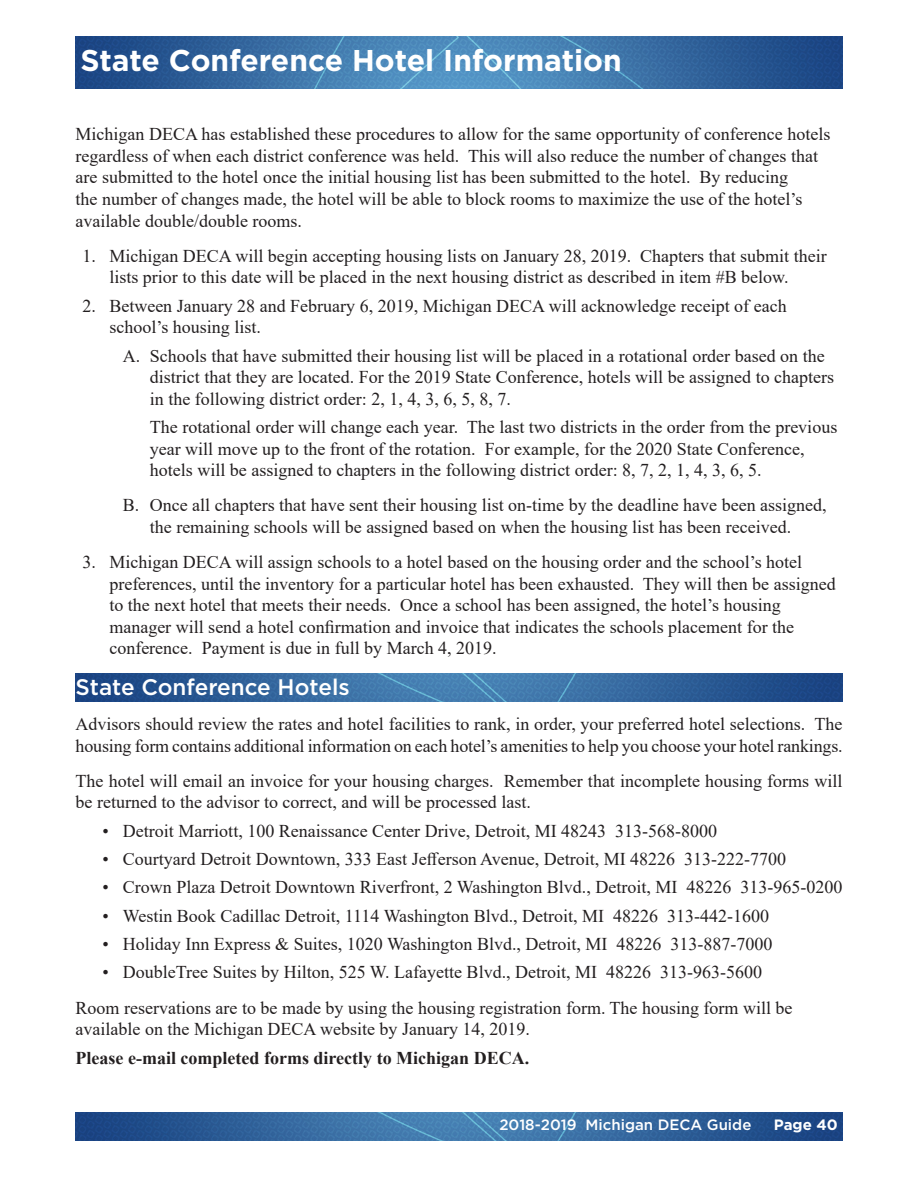
<style>
.page{position:relative;width:918px;height:1188px;background:#fff}
.page>*{position:absolute;margin:0;border:0;box-sizing:border-box;transform-origin:0 0}
.t1{font:700 30px "Gotham";color:#fff}
.t2{font:700 25.5px "Gotham";color:#fff}
.t3{font:500 22.5px "Gotham";color:#fff}
.Normal__Web{font:18px/21.6px "Times New Roman";color:#231f20}
.Normal__Web-2{font:700 18px "Times New Roman";color:#231f20}
.t4{font:500 15px "Gotham";color:#fff}
.t5{font:700 15px "Gotham";color:#fff}
</style>
<div class="page">
<img style="left:76px;top:1112px;width:766px;height:29px">
<img style="left:76px;top:36px;width:766px;height:52px">
<img style="left:76px;top:673px;width:766px;height:29px">
<p class="t1" style="left:80px;top:43px;width:543px">State Conference Hotel Information</p>
<p class="Normal__Web" style="left:76px;top:123px;width:756px">Michigan DECA has established these procedures to allow for the same opportunity of conference hotels regardless of when each district conference was held. This will also reduce the number of changes that are submitted to the hotel once the initial housing list has been submitted to the hotel. By reducing<br>the number of changes made, the hotel will be able to block rooms to maximize the use of the hotel’s available double/double rooms.</p>
<p class="Normal__Web" style="left:109px;top:244px;width:719px;text-indent:-27px">1. Michigan DECA will begin accepting housing lists on January 28, 2019. Chapters that submit their lists prior to this date will be placed in the next housing district as described in item #B below.</p>
<p class="Normal__Web" style="left:109px;top:294px;width:679px;text-indent:-27px">2. Between January 28 and February 6, 2019, Michigan DECA will acknowledge receipt of each school’s housing list.</p>
<p class="Normal__Web" style="left:150px;top:344px;width:686px;text-indent:-27px">A. Schools that have submitted their housing list will be placed in a rotational order based on the district that they are located. For the 2019 State Conference, hotels will be assigned to chapters in the following district order: 2, 1, 4, 3, 6, 5, 8, 7.</p>
<p class="Normal__Web" style="left:150px;top:416px;width:689px">The rotational order will change each year. The last two districts in the order from the previous year will move up to the front of the rotation. For example, for the 2020 State Conference, hotels will be assigned to chapters in the following district order: 8, 7, 2, 1, 4, 3, 6, 5.</p>
<p class="Normal__Web" style="left:123px;top:494px;width:705px;text-align:center">B. Once all chapters that have sent their housing list on-time by the deadline have been assigned, the remaining schools will be assigned based on when the housing list has been received.</p>
<p class="Normal__Web" style="left:109px;top:551px;width:728px;text-indent:-27px">3. Michigan DECA will assign schools to a hotel based on the housing order and the school’s hotel preferences, until the inventory for a particular hotel has been exhausted. They will then be assigned to the next hotel that meets their needs. Once a school has been assigned, the hotel’s housing manager will send a hotel confirmation and invoice that indicates the schools placement for the conference. Payment is due in full by March 4, 2019.</p>
<p class="t3" style="left:76px;top:674px;width:276px">State Conference Hotels</p>
<p class="Normal__Web" style="left:76px;top:713px;width:769px">Advisors should review the rates and hotel facilities to rank, in order, your preferred hotel selections. The housing form contains additional information on each hotel’s amenities to help you choose your hotel rankings.</p>
<p class="Normal__Web" style="left:76px;top:769px;width:768px">The hotel will email an invoice for your housing charges. Remember that incomplete housing forms will be returned to the advisor to correct, and will be processed last.</p>
<p class="Normal__Web" style="left:103px;top:819px;width:616px">• Detroit Marriott, 100 Renaissance Center Drive, Detroit, MI 48243 313-568-8000</p>
<p class="Normal__Web" style="left:103px;top:848px;width:685px">• Courtyard Detroit Downtown, 333 East Jefferson Avenue, Detroit, MI 48226 313-222-7700</p>
<p class="Normal__Web" style="left:103px;top:876px;width:741px">• Crown Plaza Detroit Downtown Riverfront, 2 Washington Blvd., Detroit, MI 48226 313-965-0200</p>
<p class="Normal__Web" style="left:103px;top:904px;width:668px">• Westin Book Cadillac Detroit, 1114 Washington Blvd., Detroit, MI 48226 313-442-1600</p>
<p class="Normal__Web" style="left:103px;top:933px;width:671px">• Holiday Inn Express &amp; Suites, 1020 Washington Blvd., Detroit, MI 48226 313-887-7000</p>
<p class="Normal__Web" style="left:103px;top:961px;width:661px">• DoubleTree Suites by Hilton, 525 W. Lafayette Blvd., Detroit, MI 48226 313-963-5600</p>
<p class="Normal__Web" style="left:76px;top:996px;width:719px">Room reservations are to be made by using the housing registration form. The housing form will be available on the Michigan DECA website by January 14, 2019.</p>
<p class="Normal__Web-2" style="left:76px;top:1045px;width:455px">Please e-mail completed forms directly to Michigan DECA.</p>
<h2 class="t2" style="left:712px;top:1113px;width:110px">Page 40</h2>
<p class="t4" style="left:499px;top:1116px;width:254px">2018-2019 Michigan DECA Guide</p>
<p class="t5" style="left:774px;top:1116px;width:65px">Page 40</p>
</div>
